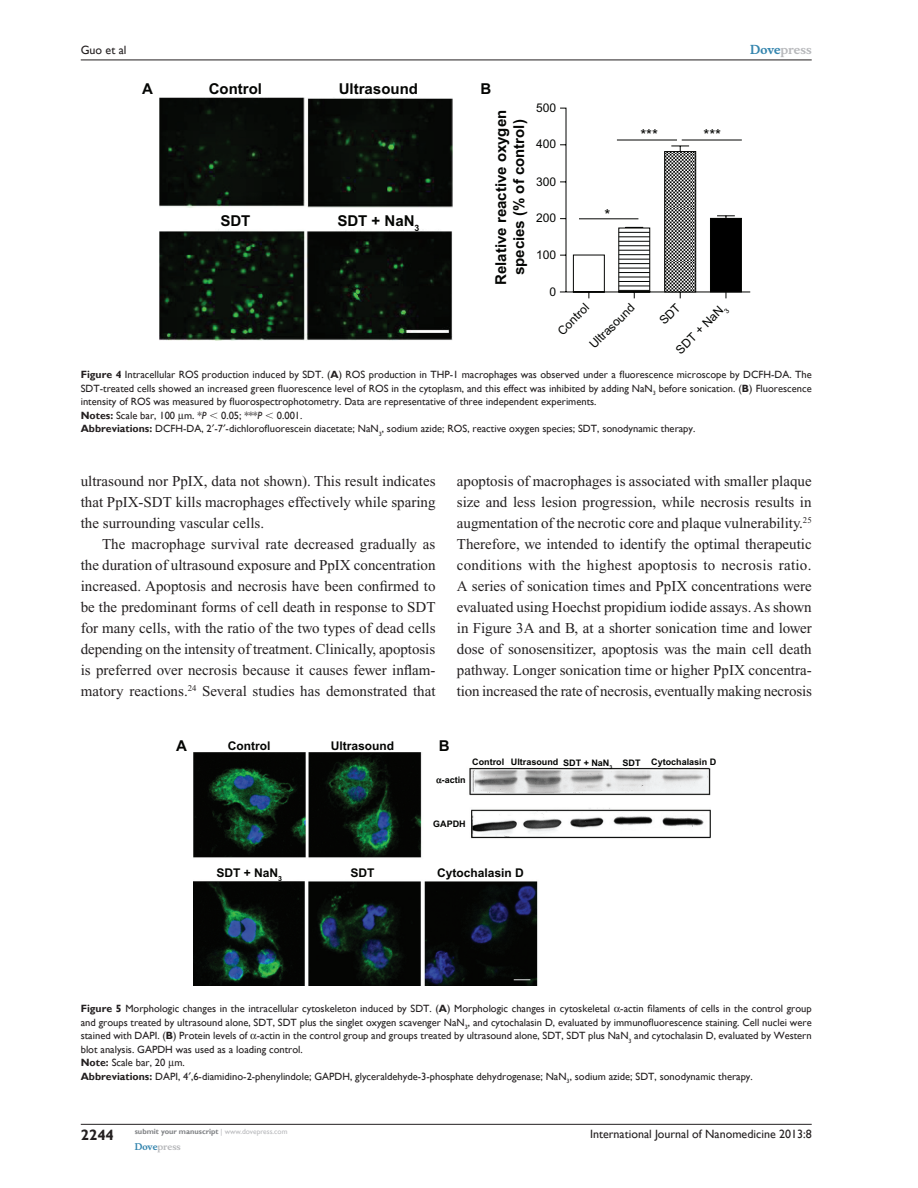
<style>
.page{position:relative;width:918px;height:1188px;background:#fff}
.page>*{position:absolute;margin:0;border:0;box-sizing:border-box;transform-origin:0 0}
.Tx{font:15px/21px "Times New Roman";color:#231f20;text-align:justify}
.t1{font:700 15px/18px "Arial";color:#040503;text-align:center}
.t2{font:15px "Arial";color:#040503}
.t3{font:700 15px "Gill Sans";color:#231f20}
.t4{font:12px "Gill Sans";color:#231f20}
.t5{font:700 12px "Arial";color:#040503}
.t6{font:12px "Arial";color:#040503}
.t7{font:700 12px "Musee";color:#b8b9bc}
.FC{font:10.5px/13.5px "Gill Sans";color:#231f20;text-align:justify}
.FigSNRI{font:10.5px "Gill Sans";color:#231f20}
.t8{font:700 9px "Arial";color:#040503}
.t9{font:700 9px "Musee";color:#b8b9bc}
.t10{font:700 7.5px "Gill Sans";color:#808285}
.s1{color:#3485ae}
.s2{font-weight:700}
.s3{font-style:italic}
.s4{font-family:"Mathematical Pi One"}
.s5{font-weight:400;color:#b8b9bc}
</style>
<div class="page">
<img style="left:193px;top:753px;width:517px;height:233px">
<img style="left:159px;top:97px;width:293px;height:243px">
<hr style="left:81px;top:1124px;width:731px;height:1px;background:#231f20">
<hr style="left:81px;top:60px;width:731px;height:1px;background:#231f20">
<svg style="left:436px;top:779px;width:6px;height:5px"></svg>
<svg style="left:559px;top:107px;width:191px;height:192px"></svg>
<p class="t4" style="left:81px;top:43px;width:47px">Guo et al</p>
<p class="t1" style="left:209px;top:79px;width:55px">Control</p>
<p class="t1" style="left:339px;top:79px;width:81px">Ultrasound</p>
<p class="t1" style="left:142px;top:79px;width:12px">A</p>
<p class="t1" style="left:481px;top:79px;width:12px">B</p>
<p class="t1" style="left:220px;top:211px;width:31px">SDT</p>
<p class="t1" style="left:337px;top:211px;width:83px">SDT + NaN<sub>3</sub></p>
<p class="t1" style="left:492px;top:285px;width:177px;rotate:-90deg">Relative reactive oxygen species (% of control)</p>
<p class="t6" style="left:536px;top:101px;width:22px">500</p>
<p class="t6" style="left:536px;top:137px;width:22px">400</p>
<p class="t6" style="left:536px;top:174px;width:22px">300</p>
<p class="t6" style="left:536px;top:211px;width:22px">200</p>
<p class="t6" style="left:536px;top:248px;width:22px">100</p>
<p class="t6" style="left:549px;top:284px;width:8px">0</p>
<p class="t2" style="left:605px;top:207px;width:7px">*</p>
<p class="t2" style="left:640px;top:127px;width:19px">***</p>
<p class="t2" style="left:704px;top:127px;width:19px">***</p>
<p class="t7" style="left:750px;top:43px;width:63px"><span class="s1">Dove</span>press</p>
<p class="t6" style="left:555px;top:328px;width:40px;rotate:-45deg">Control</p>
<p class="t6" style="left:587px;top:342px;width:60px;rotate:-45deg">Ultrasound</p>
<p class="t6" style="left:673px;top:347px;width:67px;rotate:-45deg">SDT + NaN<sub>3</sub></p>
<p class="FC" style="left:81px;top:368px;width:732px"><span class="s2">Figure 4</span> Intracellular ROS production induced by SDT. (<span class="s2">A</span>) ROS production in THP-1 macrophages was observed under a fluorescence microscope by DCFH-DA. The SDT-treated cells showed an increased green fluorescence level of ROS in the cytoplasm, and this effect was inhibited by adding NaN<sub>3</sub> before sonication. (<span class="s2">B</span>) Fluorescence intensity of ROS was measured by fluorospectrophotometry. Data are representative of three independent experiments.</p>
<p class="FigSNRI" style="left:81px;top:409px;width:223px"><span class="s2">Notes:</span> Scale bar, 100 m. *<span class="s3">P</span> <span class="s4">,</span> 0.05; ***<span class="s3">P</span> <span class="s4">,</span> 0.001.</p>
<p class="FigSNRI" style="left:81px;top:423px;width:616px"><span class="s2">Abbreviations:</span> DCFH-DA, 2 -7 -dichlorofluorescein diacetate; NaN<sub>3</sub>, sodium azide; ROS, reactive oxygen species; SDT, sonodynamic therapy.</p>
<p class="Tx" style="left:81px;top:471px;width:356px">ultrasound nor PpIX, data not shown). This result indicates that PpIX-SDT kills macrophages effectively while sparing the surrounding vascular cells.</p>
<p class="Tx" style="left:81px;top:534px;width:356px;text-indent:21px">The macrophage survival rate decreased gradually as the duration of ultrasound exposure and PpIX concentration increased. Apoptosis and necrosis have been confirmed to be the predominant forms of cell death in response to SDT for many cells, with the ratio of the two types of dead cells depending on the intensity of treatment. Clinically, apoptosis is preferred over necrosis because it causes fewer inflam&shy;matory reactions.<sup>24</sup> Several studies has demonstrated that</p>
<p class="Tx" style="left:457px;top:471px;width:357px">apoptosis of macrophages is associated with smaller plaque size and less lesion progression, while necrosis results in augmentation of the necrotic core and plaque vulnerability.<sup>25<br></sup>Therefore, we intended to identify the optimal therapeutic conditions with the highest apoptosis to necrosis ratio.<br>A series of sonication times and PpIX concentrations were evaluated using Hoechst propidium iodide assays. As shown in Figure 3A and B, at a shorter sonication time and lower dose of sonosensitizer, apoptosis was the main cell death pathway. Longer sonication time or higher PpIX concentra&shy;tion increased the rate of necrosis, eventually making necrosis</p>
<p class="t1" style="left:176px;top:737px;width:12px">A</p>
<p class="t1" style="left:439px;top:737px;width:12px">B</p>
<p class="t5" style="left:228px;top:738px;width:44px">Control</p>
<p class="t5" style="left:331px;top:738px;width:65px">Ultrasound</p>
<p class="t8" style="left:472px;top:756px;width:245px">Control Ultrasound SDT + NaN<sub>3</sub> SDT Cytochalasin D</p>
<p class="t8" style="left:442px;top:775px;width:26px">-actin</p>
<p class="t8" style="left:433px;top:819px;width:34px">GAPDH</p>
<p class="t5" style="left:216px;top:865px;width:67px">SDT + NaN<sub>3</sub></p>
<p class="t5" style="left:351px;top:865px;width:25px">SDT</p>
<p class="t5" style="left:437px;top:865px;width:88px">Cytochalasin D</p>
<p class="FC" style="left:81px;top:1002px;width:732px"><span class="s2">Figure 5</span> Morphologic changes in the intracellular cytoskeleton induced by SDT. (<span class="s2">A</span>) Morphologic changes in cytoskeletal -actin filaments of cells in the control group and groups treated by ultrasound alone, SDT, SDT plus the singlet oxygen scavenger NaN<sub>3</sub>, and cytochalasin D, evaluated by immunofluorescence staining. Cell nuclei were stained with DAPI. (<span class="s2">B</span>) Protein levels of -actin in the control group and groups treated by ultrasound alone, SDT, SDT plus NaN<sub>3</sub> and cytochalasin D, evaluated by Western blot analysis. GAPDH was used as a loading control.</p>
<p class="FigSNRI" style="left:81px;top:1056px;width:106px"><span class="s2">Note:</span> Scale bar, 20 m.</p>
<p class="FigSNRI" style="left:81px;top:1070px;width:674px"><span class="s2">Abbreviations:</span> DAPI, 4 ,6-diamidino-2-phenylindole; GAPDH, glyceraldehyde-3-phosphate dehydrogenase; NaN<sub>3</sub>, sodium azide; SDT, sonodynamic therapy.</p>
<p class="t3" style="left:81px;top:1126px;width:35px">2244</p>
<p class="t10" style="left:135px;top:1127px;width:154px">submit your manuscript <span class="s5">| www.dovepress.com</span></p>
<p class="t9" style="left:135px;top:1141px;width:48px"><span class="s1">Dove</span>press</p>
<p class="t4" style="left:590px;top:1127px;width:223px">International Journal of Nanomedicine 2013:8</p>
</div>
